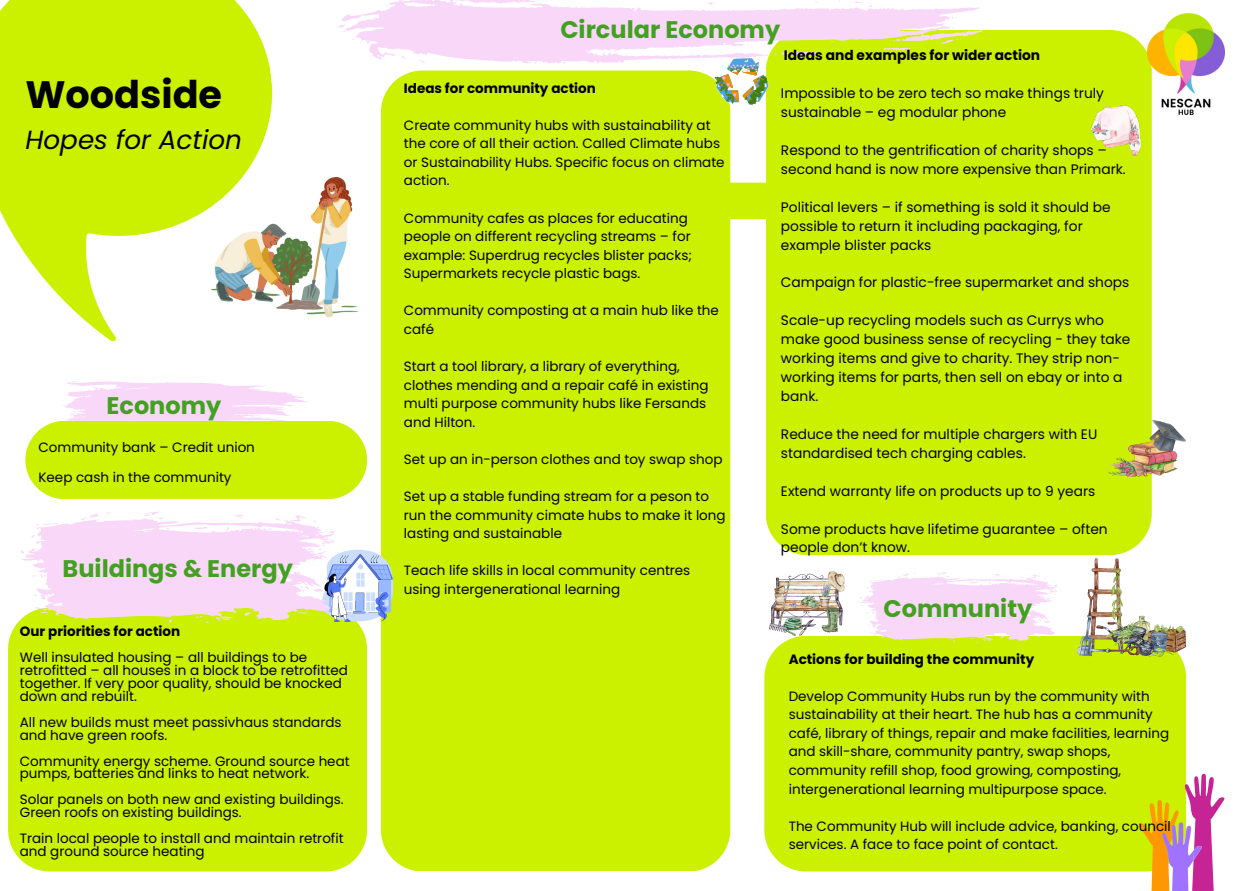
<style>
.page{position:relative;width:1242px;height:891px;background:#fff}
.page>*{position:absolute;margin:0;border:0;box-sizing:border-box;transform-origin:0 0}
.t1{font:700 38.17px "Poppins";color:#000}
.t2{font:italic 26.25px "Poppins";color:#000}
.t3{font:700 24px "Poppins";color:#43a020}
.t4{font:13.8px/18.9px "Poppins";color:#000}
.t5{font:700 13.8px "Poppins";color:#000}
.t6{font:13.5px/18.6px "Poppins";color:#000}
.t7{font:700 13.5px "Poppins";color:#000}
</style>
<div class="page">
<div style="left:766px;top:30px;width:386px;height:525px;background:#cbf000;border-radius:42px"></div>
<div style="left:381px;top:71px;width:349px;height:800px;background:#cbf000;border-radius:42px"></div>
<svg style="left:0;top:0;width:273px;height:342px;fill:#cbf000"></svg>
<img style="left:211px;top:177px;width:147px;height:140px">
<img style="left:1147px;top:14px;width:78px;height:100px">
<div style="left:764px;top:636px;width:422px;height:235px;background:#cbf000;border-radius:42px"></div>
<div style="left:8px;top:608px;width:359px;height:263px;background:#cbf000;border-radius:42px"></div>
<svg style="left:1139px;top:774px;width:86px;height:117px"></svg>
<img style="left:770px;top:571px;width:75px;height:64px">
<img style="left:1091px;top:106px;width:50px;height:50px">
<svg style="left:63px;top:381px;width:245px;height:40px"></svg>
<div style="left:25px;top:421px;width:342px;height:78px;background:#cbf000;border-radius:39px"></div>
<svg style="left:860px;top:572px;width:197px;height:71px"></svg>
<svg style="left:20px;top:512px;width:374px;height:112px"></svg>
<div style="left:710px;top:183px;width:70px;height:36px;background:#cbf000"></div>
<svg style="left:339px;top:0;width:644px;height:106px"></svg>
<img style="left:1109px;top:421px;width:77px;height:56px">
<img style="left:1077px;top:559px;width:109px;height:98px">
<p class="t1" style="left:25px;top:68px;width:198px">Woodside</p>
<p class="t2" style="left:25px;top:121px;width:218px">Hopes for Action</p>
<p class="t3" style="left:107px;top:388px;width:116px">Economy</p>
<p class="t6" style="left:39px;top:438px;width:218px">Community bank – Credit union</p>
<p class="t6" style="left:39px;top:468px;width:195px">Keep cash in the community</p>
<p class="t3" style="left:63px;top:552px;width:232px">Buildings &amp; Energy</p>
<p class="t7" style="left:20px;top:622px;width:162px">Our priorities for action</p>
<p class="t6" style="left:20px;top:651px;width:330px;line-height:12.9px">Well insulated housing – all buildings to be retrofitted – all houses in a block to be retrofitted together. If very poor quality, should be knocked down and rebuilt.</p>
<p class="t6" style="left:20px;top:716px;width:323px;line-height:12.9px">All new builds must meet passivhaus standards and have green roofs.</p>
<p class="t6" style="left:20px;top:754px;width:331px;line-height:12.9px">Community energy scheme. Ground source heat pumps, batteries and links to heat network.</p>
<p class="t6" style="left:20px;top:793px;width:325px;line-height:12.9px">Solar panels on both new and existing buildings.<br>Green roofs on existing buildings.</p>
<p class="t6" style="left:20px;top:832px;width:325px;line-height:12.9px">Train local people to install and maintain retrofit and ground source heating</p>
<p class="t3" style="left:560px;top:13px;width:221px">Circular Economy</p>
<p class="t7" style="left:404px;top:78px;width:193px">Ideas for community action</p>
<p class="t6" style="left:404px;top:116px;width:322px">Create community hubs with sustainability at the core of all their action. Called Climate hubs or Sustainability Hubs. Specific focus on climate action.</p>
<p class="t6" style="left:404px;top:209px;width:290px">Community cafes as places for educating people on different recycling streams – for example: Superdrug recycles blister packs; Supermarkets recycle plastic bags.</p>
<p class="t6" style="left:404px;top:301px;width:317px">Community composting at a main hub like the café</p>
<p class="t6" style="left:404px;top:357px;width:306px">Start a tool library, a library of everything, clothes mending and a repair café in existing multi purpose community hubs like Fersands and Hilton.</p>
<p class="t6" style="left:404px;top:450px;width:320px">Set up an in-person clothes and toy swap shop</p>
<p class="t6" style="left:404px;top:487px;width:323px">Set up a stable funding stream for a peson to run the community cimate hubs to make it long lasting and sustainable</p>
<p class="t6" style="left:404px;top:561px;width:288px">Teach life skills in local community centres using intergenerational learning</p>
<p class="t5" style="left:784px;top:46px;width:258px">Ideas and examples for wider action</p>
<p class="t4" style="left:781px;top:84px;width:325px">Impossible to be zero tech so make things truly sustainable – eg modular phone</p>
<p class="t4" style="left:781px;top:141px;width:346px">Respond to the gentrification of charity shops – second hand is now more expensive than Primark.</p>
<p class="t4" style="left:781px;top:197px;width:331px">Political levers – if something is sold it should be possible to return it including packaging, for example blister packs</p>
<p class="t4" style="left:781px;top:273px;width:350px">Campaign for plastic-free supermarket and shops</p>
<p class="t4" style="left:781px;top:311px;width:351px">Scale-up recycling models such as Currys who make good business sense of recycling - they take working items and give to charity. They strip non&shy;working items for parts, then sell on ebay or into a bank.</p>
<p class="t4" style="left:781px;top:425px;width:318px">Reduce the need for multiple chargers with EU standardised tech charging cables.</p>
<p class="t4" style="left:781px;top:481px;width:316px">Extend warranty life on products up to 9 years</p>
<p class="t4" style="left:781px;top:519px;width:328px">Some products have lifetime guarantee – often people don’t know.</p>
<p class="t3" style="left:884px;top:592px;width:150px">Community</p>
<p class="t7" style="left:789px;top:649px;width:247px">Actions for building the community</p>
<p class="t6" style="left:789px;top:687px;width:382px">Develop Community Hubs run by the community with sustainability at their heart. The hub has a community café, library of things, repair and make facilities, learning and skill-share, community pantry, swap shops, community refill shop, food growing, composting, intergenerational learning multipurpose space.</p>
<p class="t6" style="left:789px;top:817px;width:384px">The Community Hub will include advice, banking, council services. A face to face point of contact.</p>
</div>
